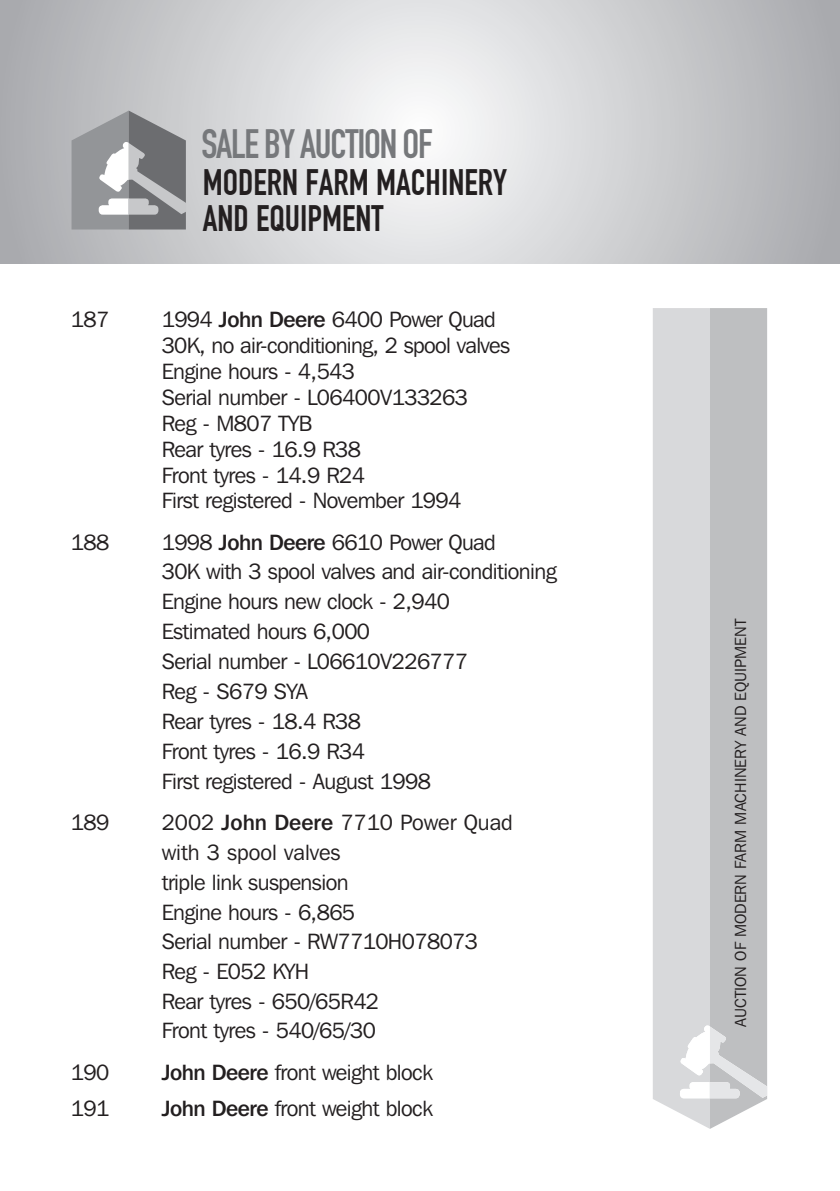
<style>
.page{position:relative;width:840px;height:1191px;background:#fff}
.page>*{position:absolute;margin:0;border:0;box-sizing:border-box;transform-origin:0 0}
.t1{font:700 40.4px "DIN Condensed";letter-spacing:-.03em;color:#76787b}
.t2{font:700 36px/36px "DIN Condensed";color:#231f20}
.t3{font:22px/29.8px "Franklin Gothic IT Cby BT";letter-spacing:-.025em;color:#231f20}
.t4{font:16px "Franklin Gothic IT Cby BT";color:#231f20}
.s1{font-weight:500}
</style>
<div class="page">
<svg style="left:71px;top:111px;width:115px;height:118px;background:#9b9c9f"></svg>
<div style="left:653px;top:308px;width:56px;height:820px;background:#d8d9db"></div>
<div style="left:709px;top:308px;width:57px;height:820px;background:#bebfc1"></div>
<svg style="left:679px;top:1025px;width:87px;height:73px"></svg>
<h1 class="t1" style="left:201px;top:120px;width:233px">SALE BY AUCTION OF</h1>
<h2 class="t2" style="left:203px;top:169px;width:305px">MODERN FARM MACHINERY<br>AND EQUIPMENT</h2>
<p class="t3" style="left:71px;top:304px;width:40px">187</p>
<p class="t3" style="left:162px;top:306px;width:349px;line-height:25.8px">1994 <span class="s1">John Deere</span> 6400 Power Quad<br>30K, no air-conditioning, 2 spool valves<br>Engine hours - 4,543<br>Serial number - L06400V133263<br>Reg - M807 TYB<br>Rear tyres - 16.9 R38<br>Front tyres - 14.9 R24<br>First registered - November 1994</p>
<p class="t3" style="left:71px;top:526px;width:40px">188</p>
<p class="t3" style="left:162px;top:526px;width:396px">1998 <span class="s1">John Deere</span> 6610 Power Quad<br>30K with 3 spool valves and air-conditioning<br>Engine hours new clock - 2,940<br>Estimated hours 6,000<br>Serial number - L06610V226777<br>Reg - S679 SYA<br>Rear tyres - 18.4 R38<br>Front tyres - 16.9 R34<br>First registered - August 1998</p>
<p class="t3" style="left:71px;top:807px;width:40px">189</p>
<p class="t3" style="left:162px;top:807px;width:352px">2002 <span class="s1">John Deere</span> 7710 Power Quad with 3 spool valves<br>triple link suspension<br>Engine hours - 6,865<br>Serial number - RW7710H078073<br>Reg - E052 KYH<br>Rear tyres - 650/65R42<br>Front tyres - 540/65/30</p>
<p class="t3" style="left:71px;top:1056px;width:40px">190</p>
<p class="t3" style="left:162px;top:1056px;width:272px"><span class="s1">John Deere</span> front weight block</p>
<p class="t3" style="left:71px;top:1093px;width:40px">191</p>
<p class="t3" style="left:162px;top:1093px;width:272px"><span class="s1">John Deere</span> front weight block</p>
<p class="t4" style="left:730px;top:1026px;width:409px;rotate:-90deg">AUCTION OF MODERN FARM MACHINERY AND EQUIPMENT</p>
</div>
